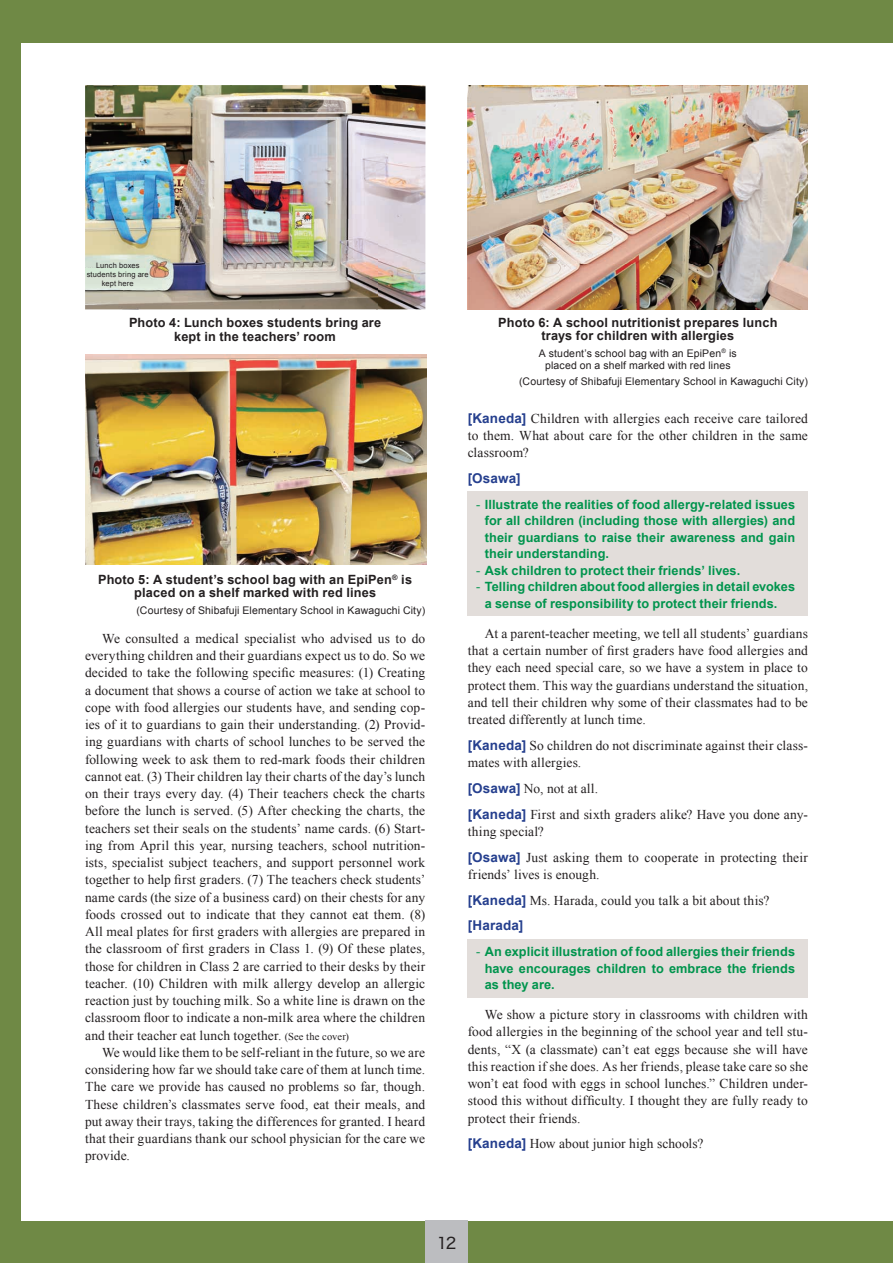
<style>
.page{position:relative;width:893px;height:1263px;background:#6f8945}
.page>*{position:absolute;margin:0;border:0;box-sizing:border-box;transform-origin:0 0}
.t1{font:15.75px "Hira Kaku Std W4 90 pv RKSJ H";color:#231f20}
.t2{font:13.5px/17.2px "Times New Roman";letter-spacing:.01em;color:#231f20;text-align:justify}
.t3{font:700 13.5px "Arial";letter-spacing:.015em;color:#253f8e}
.t4{font:700 12.75px/16.5px "Arial";letter-spacing:.005em;color:#00944d;text-align:justify}
.t5{font:700 12.75px/13.5px "Arial";letter-spacing:.015em;color:#231f20;text-align:center}
.t6{font:10.5px/12px "Arial";letter-spacing:.015em;color:#231f20;text-align:center}
.t7{font:7.5px/9px "Arial";letter-spacing:.02em;color:#231f20;text-align:center}
.s1{font-size:10.5px}
.s2{font-family:"Arial";font-weight:700;color:#253f8e}
.s3{font-weight:400}
</style>
<div class="page">
<div style="left:21px;top:43px;width:872px;height:1177px;background:#fff"></div>
<div style="left:425px;top:1220px;width:43px;height:43px;background:#bcbdc0"></div>
<img style="left:468px;top:85px;width:340px;height:224px">
<div style="left:468px;top:491px;width:340px;height:125px;background:#e2ddda"></div>
<div style="left:468px;top:939px;width:340px;height:59px;background:#e2ddda"></div>
<img style="left:85px;top:85px;width:341px;height:225px">
<img style="left:85px;top:354px;width:341px;height:211px">
<div style="left:85px;top:268px;width:60px;height:7px;background:#d5ead6"></div>
<p class="t7" style="left:87px;top:261px;width:64px">Lunch boxes students bring are kept here</p>
<p class="t5" style="left:129px;top:316px;width:254px">Photo 4: Lunch boxes students bring are kept in the teachers’ room</p>
<p class="t5" style="left:98px;top:573px;width:315px">Photo 5: A student’s school bag with an EpiPen<sup>®</sup> is placed on a shelf marked with red lines</p>
<p class="t6" style="left:137px;top:604px;width:290px">(Courtesy of Shibafuji Elementary School in Kawaguchi City)</p>
<p class="t2" style="left:85px;top:630px;width:342px;text-indent:17px">We consulted a medical specialist who advised us to do everything children and their guardians expect us to do. So we decided to take the following specific measures: (1) Creating a document that shows a course of action we take at school to cope with food allergies our students have, and sending cop&shy;ies of it to guardians to gain their understanding. (2) Provid&shy;ing guardians with charts of school lunches to be served the following week to ask them to red-mark foods their children cannot eat. (3) Their children lay their charts of the day’s lunch on their trays every day. (4) Their teachers check the charts before the lunch is served. (5) After checking the charts, the teachers set their seals on the students’ name cards. (6) Start&shy;ing from April this year, nursing teachers, school nutrition&shy;ists, specialist subject teachers, and support personnel work together to help first graders. (7) The teachers check students’ name cards (the size of a business card) on their chests for any foods crossed out to indicate that they cannot eat them. (8)<br>All meal plates for first graders with allergies are prepared in the classroom of first graders in Class 1. (9) Of these plates, those for children in Class 2 are carried to their desks by their teacher. (10) Children with milk allergy develop an allergic reaction just by touching milk. So a white line is drawn on the classroom floor to indicate a non-milk area where the children and their teacher eat lunch together. <span class="s1">(See the cover)</span></p>
<p class="t2" style="left:85px;top:1044px;width:342px;text-indent:17px">We would like them to be self-reliant in the future, so we are considering how far we should take care of them at lunch time.<br>The care we provide has caused no problems so far, though.<br>These children’s classmates serve food, eat their meals, and put away their trays, taking the differences for granted. I heard that their guardians thank our school physician for the care we provide.</p>
<p class="t5" style="left:498px;top:316px;width:281px">Photo 6: A school nutritionist prepares lunch trays for children with allergies</p>
<p class="t6" style="left:539px;top:347px;width:199px">A student’s school bag with an EpiPen<sup>®</sup> is placed on a shelf marked with red lines</p>
<p class="t6" style="left:519px;top:375px;width:290px">(Courtesy of Shibafuji Elementary School in Kawaguchi City)</p>
<p class="t2" style="left:468px;top:409px;width:342px"><span class="s2">[Kaneda]</span> Children with allergies each receive care tailored to them. What about care for the other children in the same classroom?</p>
<p class="t3" style="left:468px;top:471px;width:54px">[Osawa]</p>
<p class="t4" style="left:485px;top:496px;width:312px;text-indent:-9px"><span class="s3">-</span> Illustrate the realities of food allergy-related issues for all children (including those with allergies) and their guardians to raise their awareness and gain their understanding.</p>
<p class="t4" style="left:476px;top:562px;width:265px"><span class="s3">-</span> Ask children to protect their friends’ lives.</p>
<p class="t4" style="left:485px;top:579px;width:312px;text-indent:-9px"><span class="s3">-</span> Telling children about food allergies in detail evokes a sense of responsibility to protect their friends.</p>
<p class="t2" style="left:468px;top:625px;width:342px;text-indent:17px">At a parent-teacher meeting, we tell all students’ guardians that a certain number of first graders have food allergies and they each need special care, so we have a system in place to protect them. This way the guardians understand the situation, and tell their children why some of their classmates had to be treated differently at lunch time.</p>
<p class="t2" style="left:468px;top:737px;width:342px"><span class="s2">[Kaneda]</span> So children do not discriminate against their class&shy;mates with allergies.</p>
<p class="t2" style="left:468px;top:775px;width:342px;line-height:25.8px"><span class="s2">[Osawa]</span> No, not at all.<br><span class="s2">[Kaneda]</span> First and sixth graders alike? Have you done any-</p>
<p class="t2" style="left:468px;top:818px;width:342px;line-height:25.8px">thing special?<br><span class="s2">[Osawa]</span> Just asking them to cooperate in protecting their</p>
<p class="t2" style="left:468px;top:861px;width:303px;line-height:25.8px">friends’ lives is enough.<br><span class="s2">[Kaneda]</span> Ms. Harada, could you talk a bit about this?</p>
<p class="t3" style="left:468px;top:918px;width:57px">[Harada]</p>
<p class="t4" style="left:485px;top:943px;width:312px;text-indent:-9px"><span class="s3">-</span> An explicit illustration of food allergies their friends have encourages children to embrace the friends as they are.</p>
<p class="t2" style="left:468px;top:1006px;width:342px;text-indent:17px">We show a picture story in classrooms with children with food allergies in the beginning of the school year and tell stu&shy;dents, “X (a classmate) can’t eat eggs because she will have this reaction if she does. As her friends, please take care so she won’t eat food with eggs in school lunches.” Children under&shy;stood this without difficulty. I thought they are fully ready to protect their friends.</p>
<p class="t2" style="left:468px;top:1135px;width:237px"><span class="s2">[Kaneda]</span> How about junior high schools?</p>
<p class="t1" style="left:437px;top:1237px;width:21px">12</p>
</div>
